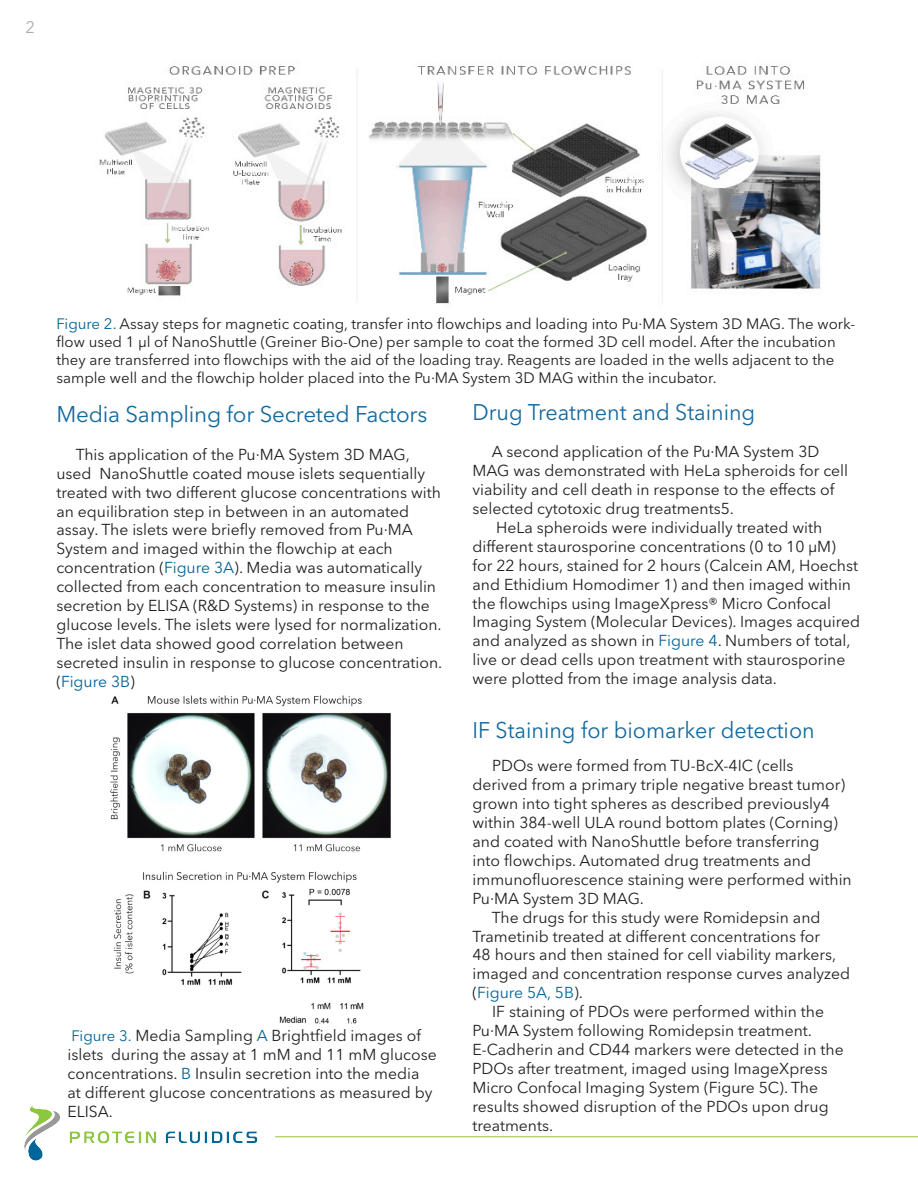
<style>
.page{position:relative;width:918px;height:1188px;background:#fff}
.page>*{position:absolute;margin:0;border:0;box-sizing:border-box;transform-origin:0 0}
.t1{font:22.5px "Avenir Next LT Pro";color:#13689d;scale:.96 1}
.t2{font:22.5px "Avenir Next LT Pro";color:#13689d}
.t3{font:16.5px "Avenir Next LT Pro";color:#aaabaf}
.t4{font:15.75px/18.9px "Avenir Next LT Pro";color:#231f20}
.t5{font:15px/18px "Avenir Next LT Pro";color:#231f20}
.s1{color:#006599}
.s2{font-size:15px;color:#006599}
</style>
<div class="page">
<img style="left:110px;top:695px;width:281px;height:329px">
<img style="left:24px;top:1105px;width:234px;height:56px">
<hr style="left:275px;top:1136px;width:643px;height:1px;background:#a5c854">
<img style="left:99px;top:66px;width:722px;height:238px">
<p class="t3" style="left:26px;top:18px;width:11px">2</p>
<p class="t5" style="left:56px;top:314px;width:800px"><span class="s1">Figure 2.</span> Assay steps for magnetic coating, transfer into flowchips and loading into Pu·MA System 3D MAG. The work&shy;flow used 1 µl of NanoShuttle (Greiner Bio-One) per sample to coat the formed 3D cell model. After the incubation they are transferred into flowchips with the aid of the loading tray. Reagents are loaded in the wells adjacent to the sample well and the flowchip holder placed into the Pu·MA System 3D MAG within the incubator.</p>
<p class="t2" style="left:56px;top:401px;width:373px">Media Sampling for Secreted Factors</p>
<p class="t4" style="left:56px;top:445px;width:387px;text-indent:19px">This application of the Pu·MA System 3D MAG, used NanoShuttle coated mouse islets sequentially treated with two different glucose concentrations with an equilibration step in between in an automated assay. The islets were briefly removed from Pu·MA System and imaged within the flowchip at each concentration (<span class="s1">Figure 3A</span>). Media was automatically collected from each concentration to measure insulin secretion by ELISA (R&amp;D Systems) in response to the glucose levels. The islets were lysed for normalization.<br>The islet data showed good correlation between secreted insulin in response to glucose concentration. (<span class="s1">Figure 3B</span>)</p>
<p class="t4" style="left:68px;top:1026px;width:371px"><span class="s2">Figure 3.</span> Media Sampling <span class="s1">A</span> Brightfield images of islets during the assay at 1 mM and 11 mM glucose concentrations. <span class="s1">B</span> Insulin secretion into the media<br>at different glucose concentrations as measured by ELISA.</p>
<p class="t1" style="left:472px;top:398px;width:296px">Drug Treatment and Staining</p>
<p class="t4" style="left:472px;top:442px;width:377px;text-indent:19px">A second application of the Pu·MA System 3D MAG was demonstrated with HeLa spheroids for cell viability and cell death in response to the effects of selected cytotoxic drug treatments5.</p>
<p class="t4" style="left:472px;top:518px;width:389px;text-indent:24px">HeLa spheroids were individually treated with different staurosporine concentrations (0 to 10 µM)<br>for 22 hours, stained for 2 hours (Calcein AM, Hoechst and Ethidium Homodimer 1) and then imaged within the flowchips using ImageXpress® Micro Confocal Imaging System (Molecular Devices). Images acquired and analyzed as shown in <span class="s1">Figure 4</span>. Numbers of total, live or dead cells upon treatment with staurosporine were plotted from the image analysis data.</p>
<p class="t1" style="left:472px;top:717px;width:358px">IF Staining for biomarker detection</p>
<p class="t4" style="left:472px;top:756px;width:381px;text-indent:20px">PDOs were formed from TU-BcX-4IC (cells derived from a primary triple negative breast tumor) grown into tight spheres as described previously4 within 384-well ULA round bottom plates (Corning) and coated with NanoShuttle before transferring<br>into flowchips. Automated drug treatments and immunofluorescence staining were performed within Pu·MA System 3D MAG.</p>
<p class="t4" style="left:472px;top:908px;width:379px;text-indent:19px">The drugs for this study were Romidepsin and Trametinib treated at different concentrations for<br>48 hours and then stained for cell viability markers, imaged and concentration response curves analyzed (<span class="s1">Figure 5A, 5B</span>).</p>
<p class="t4" style="left:472px;top:1002px;width:373px;text-indent:20px">IF staining of PDOs were performed within the Pu·MA System following Romidepsin treatment.<br>E-Cadherin and CD44 markers were detected in the PDOs after treatment, imaged using ImageXpress Micro Confocal Imaging System (Figure 5C). The results showed disruption of the PDOs upon drug treatments.</p>
</div>
